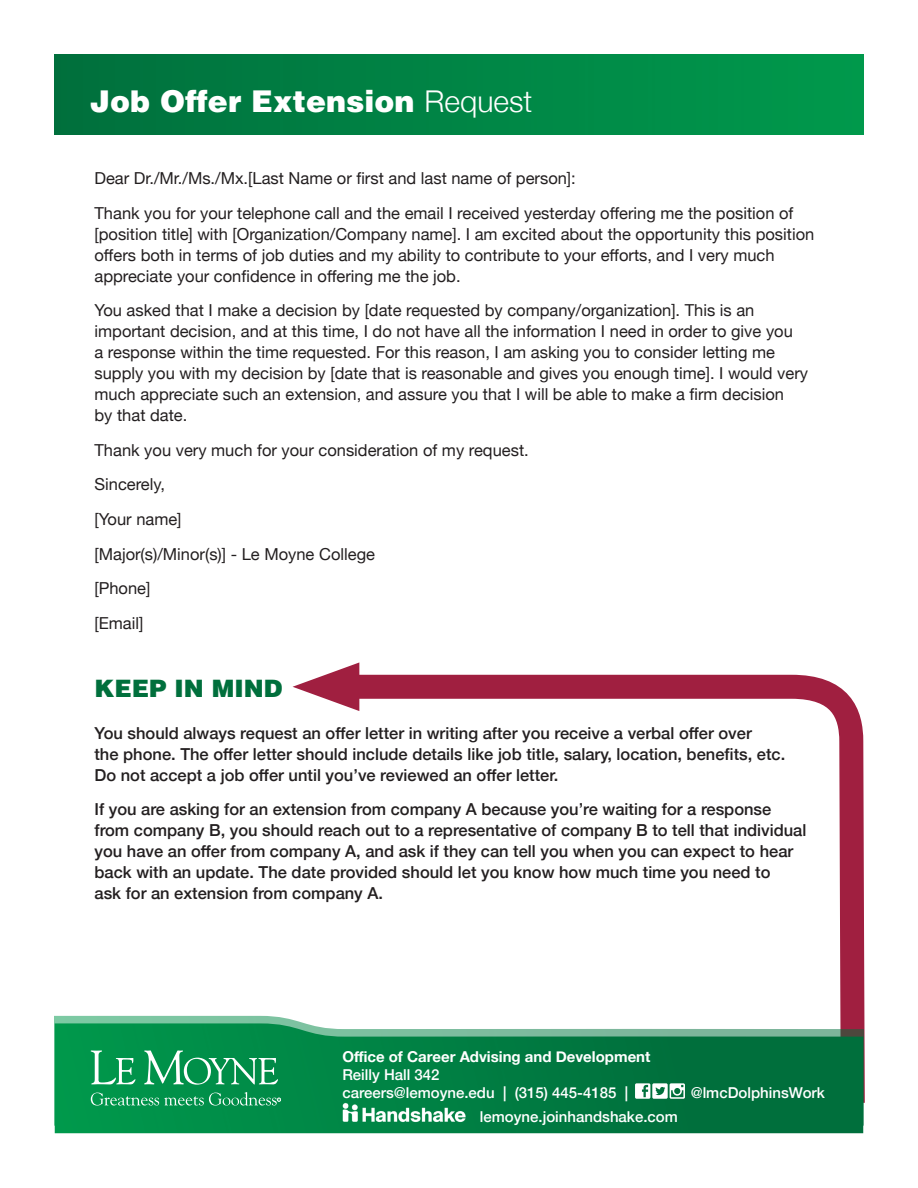
<style>
.page{position:relative;width:918px;height:1188px;background:#fff}
.page>*{position:absolute;margin:0;border:0;box-sizing:border-box;transform-origin:0 0}
.t1{font:900 30px "Helvetica";color:#fff}
.t2{font:900 24px "Helvetica";color:#006f3c}
.t3{font:16.5px/21px "Helvetica Neue";color:#231f20}
.t4{font:500 16.5px/21px "Helvetica Neue";color:#231f20}
.t5{font:500 15px/18px "Helvetica Neue";color:#fff}
.t6{font:700 15px "Helvetica Neue";color:#fff}
.s1{font-family:"Helvetica Neue";font-weight:300}
</style>
<div class="page">
<svg style="left:359px;top:663px;width:506px;height:464px"></svg>
<svg style="left:293px;top:662px;width:66px;height:49px"></svg>
<div style="left:54px;top:54px;width:810px;height:81px;background:linear-gradient(to right,#00703d,#00994c)"></div>
<svg style="left:54px;top:1016px;width:810px;height:110px"></svg>
<svg style="left:55px;top:1023px;width:808px;height:110px;background:#12874f"></svg>
<svg style="left:91px;top:1050px;width:44px;height:35px"></svg>
<svg style="left:144px;top:1050px;width:134px;height:35px;background:#37a770"></svg>
<svg style="left:91px;top:1092px;width:190px;height:14px;background:#2da469"></svg>
<svg style="left:635px;top:1083px;width:50px;height:16px"></svg>
<img style="left:334px;top:1095px;width:136px;height:36px">
<h1 class="t1" style="left:90px;top:82px;width:444px">Job Offer Extension <span class="s1">Request</span></h1>
<p class="t3" style="left:94px;top:162px;width:700px;line-height:34.5px">Dear Dr./Mr./Ms./Mx.[Last Name or first and last name of person]:<br>Thank you for your telephone call and the email I received yesterday offering me the position of</p>
<p class="t3" style="left:94px;top:225px;width:721px">[position title] with [Organization/Company name]. I am excited about the opportunity this position offers both in terms of job duties and my ability to contribute to your efforts, and I very much appreciate your confidence in offering me the job.</p>
<p class="t3" style="left:94px;top:301px;width:715px">You asked that I make a decision by [date requested by company/organization]. This is an important decision, and at this time, I do not have all the information I need in order to give you<br>a response within the time requested. For this reason, I am asking you to consider letting me supply you with my decision by [date that is reasonable and gives you enough time]. I would very much appreciate such an extension, and assure you that I will be able to make a firm decision<br>by that date.</p>
<p class="t3" style="left:94px;top:434px;width:436px;line-height:34.5px">Thank you very much for your consideration of my request.<br>Sincerely,<br>[Your name]<br>[Major(s)/Minor(s)] - Le Moyne College<br>[Phone]<br>[Email]</p>
<h2 class="t2" style="left:94px;top:673px;width:189px">KEEP IN MIND</h2>
<p class="t4" style="left:94px;top:721px;width:692px">You should always request an offer letter in writing after you receive a verbal offer over<br>the phone. The offer letter should include details like job title, salary, location, benefits, etc.<br>Do not accept a job offer until you’ve reviewed an offer letter.</p>
<p class="t4" style="left:94px;top:798px;width:713px">If you are asking for an extension from company A because you’re waiting for a response from company B, you should reach out to a representative of company B to tell that individual you have an offer from company A, and ask if they can tell you when you can expect to hear back with an update. The date provided should let you know how much time you need to<br>ask for an extension from company A.</p>
<p class="t6" style="left:342px;top:1045px;width:310px">Office of Career Advising and Development</p>
<p class="t5" style="left:342px;top:1064px;width:287px">Reilly Hall 342<br>careers@lemoyne.edu | (315) 445-4185 |</p>
<p class="t5" style="left:480px;top:1106px;width:199px">lemoyne.joinhandshake.com</p>
<p class="t5" style="left:691px;top:1082px;width:136px">@lmcDolphinsWork</p>
</div>
